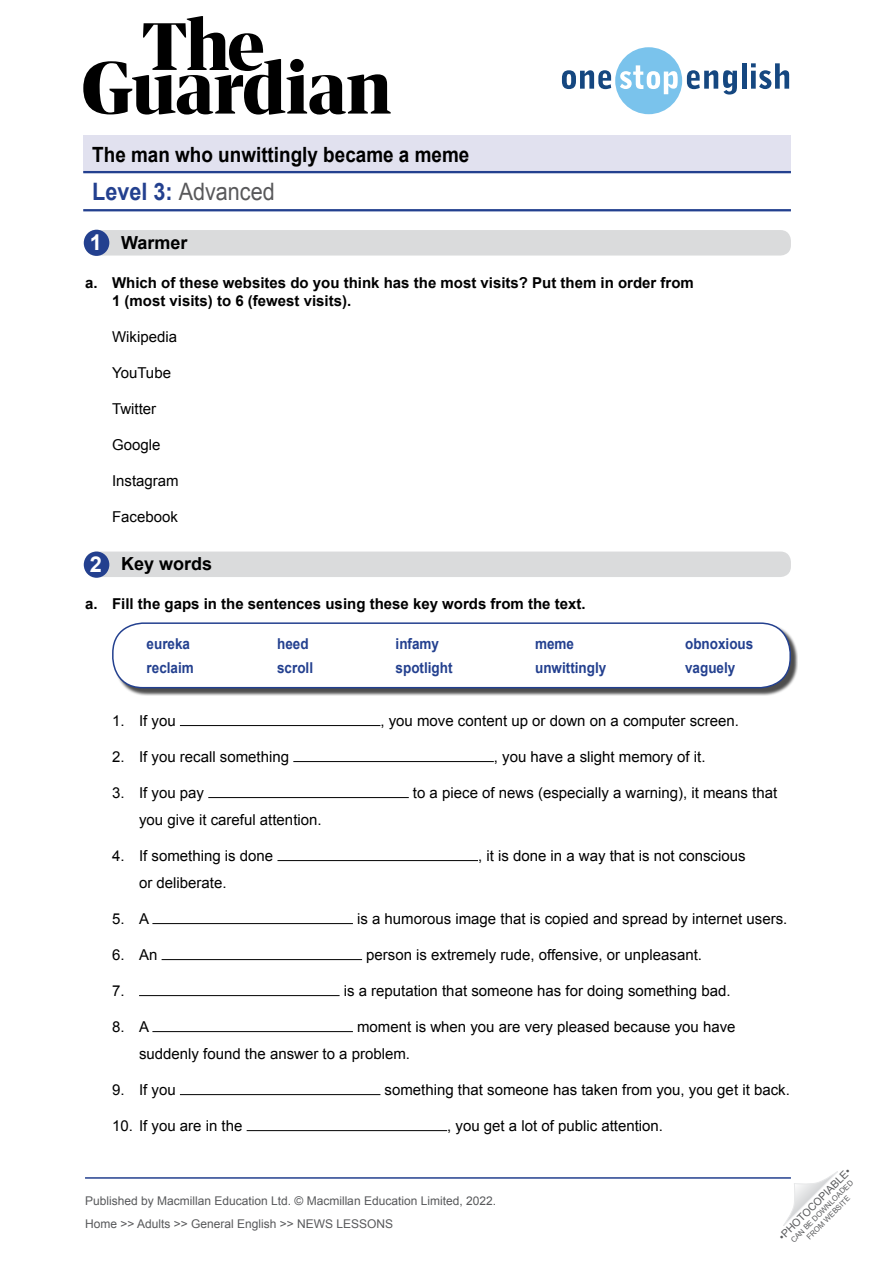
<style>
.page{position:relative;width:893px;height:1263px;background:#fff}
.page>*{position:absolute;margin:0;border:0;box-sizing:border-box;transform-origin:0 0}
.t1{font:24px "Arial";color:#58585a;scale:.9 1}
.WS__Exercise_title{font:700 21.9px "Arial";color:#fff}
.t2{font:700 21px "Arial";color:#000;scale:.9 1}
.WS__Exercise_title-2{font:700 18px "Arial";color:#000}
.WS__Body_text_number{font:15px/27px "Arial";color:#000}
.t3{font:700 15px/18px "Arial";color:#000}
.TN__Body_text{font:700 15px "Arial";color:#23408f;scale:.9 1}
.t4{font:12px/23px "Arial";color:#58595b}
.t5{font:10.5px "Arial";color:#58595b}
.t6{font:7.5px/9px "Arial";color:#58595b;text-align:center}
.s1{font-weight:700;color:#23408f}
</style>
<div class="page">
<svg style="left:783px;top:1171px;width:55px;height:55px"></svg>
<svg style="left:83px;top:16px;width:308px;height:99px"></svg>
<svg style="left:562px;top:47px;width:175px;height:67px"></svg>
<hr style="left:742px;top:63px;width:4px;height:26px;background:#154780">
<svg style="left:751px;top:63px;width:38px;height:26px"></svg>
<hr style="left:85px;top:1177px;width:706px;height:2px;background:#23408f">
<div style="left:83px;top:136px;width:708px;height:37px;background:#e1e1ef"></div>
<hr style="left:83px;top:171px;width:708px;height:2px;background:#23408f">
<hr style="left:83px;top:209px;width:708px;height:2px;background:#23408f">
<div style="left:85px;top:230px;width:706px;height:26px;background:#dadbdc;border-radius:10px"></div>
<div style="left:84px;top:230px;width:25px;height:26px;background:#23408f;border-radius:50%"></div>
<div style="left:85px;top:551px;width:706px;height:26px;background:#dadbdc;border-radius:10px"></div>
<div style="left:84px;top:551px;width:25px;height:27px;background:#23408f;border-radius:50%"></div>
<div style="left:114px;top:624px;width:684px;height:72px;background:#000;opacity:.7"></div>
<div style="left:113px;top:623px;width:677px;height:65px;background:#fff;border-radius:30px"></div>
<div style="left:112px;top:622px;width:679px;height:66px;border:2px solid #23408f;border-radius:30px"></div>
<hr style="left:180px;top:725px;width:200px;height:1px;background:#000">
<hr style="left:293px;top:761px;width:201px;height:1px;background:#000">
<hr style="left:208px;top:797px;width:201px;height:1px;background:#000">
<hr style="left:277px;top:860px;width:201px;height:1px;background:#000">
<hr style="left:152px;top:923px;width:201px;height:1px;background:#000">
<hr style="left:162px;top:959px;width:200px;height:1px;background:#000">
<hr style="left:139px;top:995px;width:201px;height:1px;background:#000">
<hr style="left:152px;top:1031px;width:201px;height:1px;background:#000">
<hr style="left:180px;top:1094px;width:200px;height:1px;background:#000">
<hr style="left:247px;top:1130px;width:200px;height:1px;background:#000">
<h3 class="t2" style="left:92px;top:141px;width:420px">The man who unwittingly became a meme</h3>
<h1 class="t1" style="left:92px;top:176px;width:204px"><span class="s1">Level 3:</span> Advanced</h1>
<p class="WS__Exercise_title" style="left:90px;top:228px;width:14px">1</p>
<p class="WS__Exercise_title-2" style="left:121px;top:231px;width:68px">Warmer</p>
<p class="t3" style="left:112px;top:274px;width:583px;text-indent:-27px">a. Which of these websites do you think has the most visits? Put them in order from<br>1 (most visits) to 6 (fewest visits).</p>
<p class="WS__Body_text_number" style="left:112px;top:323px;width:67px">Wikipedia</p>
<p class="WS__Body_text_number" style="left:112px;top:359px;width:60px">YouTube</p>
<p class="WS__Body_text_number" style="left:112px;top:395px;width:46px">Twitter</p>
<p class="WS__Body_text_number" style="left:112px;top:431px;width:50px">Google</p>
<p class="WS__Body_text_number" style="left:112px;top:467px;width:68px">Instagram</p>
<p class="WS__Body_text_number" style="left:112px;top:503px;width:67px">Facebook</p>
<p class="WS__Exercise_title-2" style="left:121px;top:552px;width:93px">Key words</p>
<p class="t3" style="left:85px;top:595px;width:502px">a. Fill the gaps in the sentences using these key words from the text.</p>
<p class="TN__Body_text" style="left:147px;top:634px;width:50px">eureka</p>
<p class="TN__Body_text" style="left:277px;top:634px;width:37px">heed</p>
<p class="TN__Body_text" style="left:396px;top:634px;width:50px">infamy</p>
<p class="TN__Body_text" style="left:535px;top:634px;width:45px">meme</p>
<p class="TN__Body_text" style="left:685px;top:634px;width:77px">obnoxious</p>
<p class="TN__Body_text" style="left:147px;top:658px;width:54px">reclaim</p>
<p class="TN__Body_text" style="left:277px;top:658px;width:42px">scroll</p>
<p class="TN__Body_text" style="left:396px;top:658px;width:65px">spotlight</p>
<p class="TN__Body_text" style="left:535px;top:658px;width:81px">unwittingly</p>
<p class="TN__Body_text" style="left:685px;top:658px;width:57px">vaguely</p>
<p class="WS__Body_text_number" style="left:112px;top:707px;width:65px">1. If you</p>
<p class="WS__Body_text_number" style="left:380px;top:707px;width:360px">, you move content up or down on a computer screen.</p>
<p class="WS__Body_text_number" style="left:112px;top:743px;width:179px">2. If you recall something</p>
<p class="WS__Body_text_number" style="left:494px;top:743px;width:213px">, you have a slight memory of it.</p>
<p class="WS__Body_text_number" style="left:112px;top:779px;width:94px">3. If you pay</p>
<p class="WS__Body_text_number" style="left:413px;top:779px;width:366px">to a piece of news (especially a warning), it means that</p>
<p class="WS__Body_text_number" style="left:139px;top:806px;width:184px">you give it careful attention.</p>
<p class="WS__Body_text_number" style="left:112px;top:842px;width:163px">4. If something is done</p>
<p class="WS__Body_text_number" style="left:478px;top:842px;width:269px">, it is done in a way that is not conscious</p>
<p class="WS__Body_text_number" style="left:139px;top:869px;width:89px">or deliberate.</p>
<p class="WS__Body_text_number" style="left:112px;top:905px;width:39px">5. A</p>
<p class="WS__Body_text_number" style="left:357px;top:905px;width:432px">is a humorous image that is copied and spread by internet users.</p>
<p class="WS__Body_text_number" style="left:112px;top:941px;width:47px">6. An</p>
<p class="WS__Body_text_number" style="left:366px;top:941px;width:337px">person is extremely rude, offensive, or unpleasant.</p>
<p class="WS__Body_text_number" style="left:112px;top:977px;width:14px">7.</p>
<p class="WS__Body_text_number" style="left:344px;top:977px;width:388px">is a reputation that someone has for doing something bad.</p>
<p class="WS__Body_text_number" style="left:112px;top:1013px;width:39px">8. A</p>
<p class="WS__Exercise_title" style="left:90px;top:550px;width:14px">2</p>
<p class="WS__Body_text_number" style="left:139px;top:1013px;width:598px;text-indent:218px">moment is when you are very pleased because you have suddenly found the answer to a problem.</p>
<p class="WS__Body_text_number" style="left:112px;top:1076px;width:65px">9. If you</p>
<p class="WS__Body_text_number" style="left:385px;top:1076px;width:407px">something that someone has taken from you, you get it back.</p>
<p class="WS__Body_text_number" style="left:112px;top:1112px;width:132px">10. If you are in the</p>
<p class="WS__Body_text_number" style="left:447px;top:1112px;width:217px">, you get a lot of public attention.</p>
<p class="t4" style="left:85px;top:1189px;width:413px">Published by Macmillan Education Ltd. © Macmillan Education Limited, 2022.<br>Home &gt;&gt; Adults &gt;&gt; General English &gt;&gt; NEWS LESSONS</p>
<p class="t5" style="left:776px;top:1233px;width:99px;rotate:-45deg">•PHOTOCOPIABLE•</p>
<p class="t6" style="left:789px;top:1238px;width:86px;rotate:-45deg">CAN BE DOWNLOADED<br>FROM WEBSITE</p>
</div>
